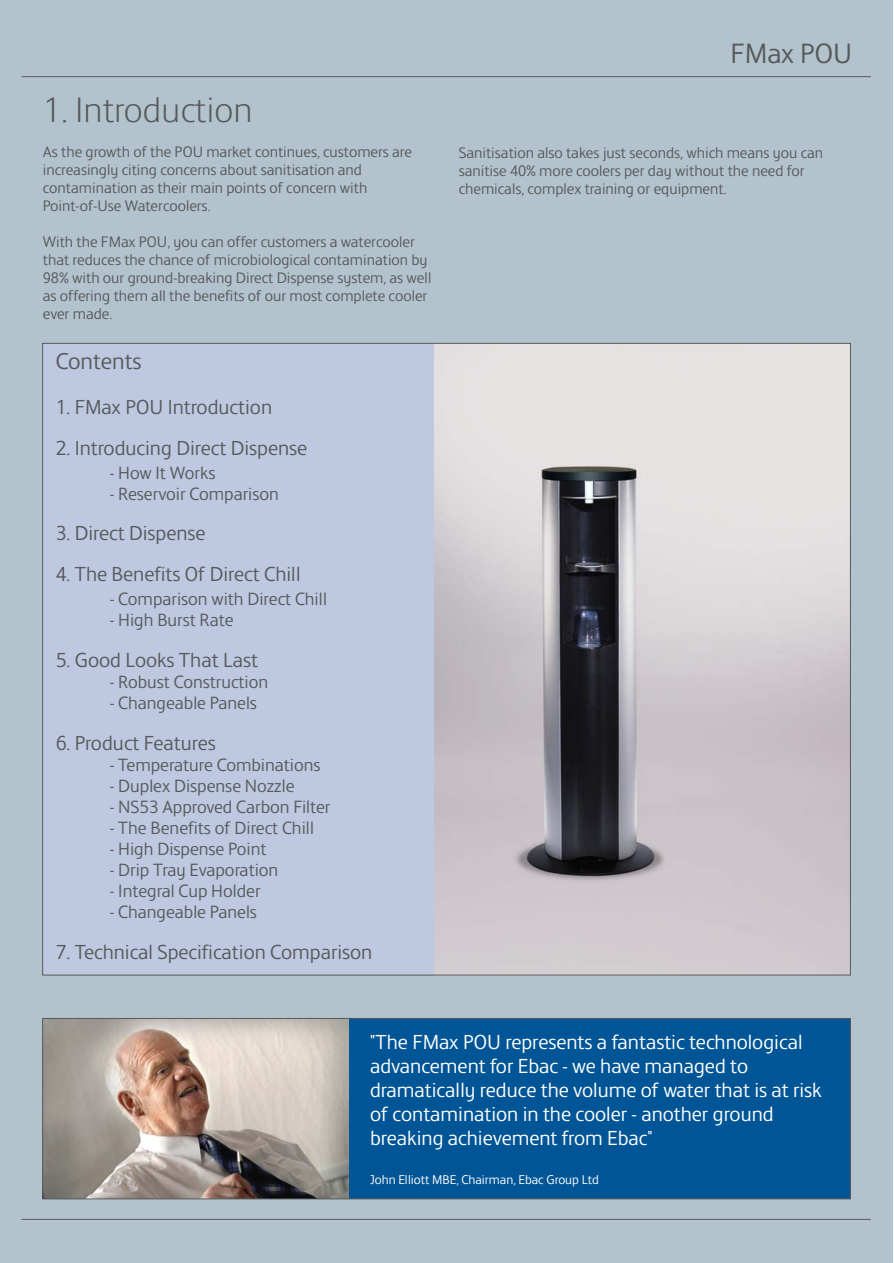
<style>
.page{position:relative;width:894px;height:1263px;background:#fff}
.page>*{position:absolute;margin:0;border:0;box-sizing:border-box;transform-origin:0 0}
.t1{font:300 42px "Post Office Sans";color:#58595b}
.t2{font:33px "Post Office Sans";color:#58595b}
.t3{font:27px "Post Office Sans";color:#58595b}
.t4{font:24px/24px "Post Office Sans";color:#fff}
.t5{font:24px "Post Office Sans";color:#58595b}
.t6{font:21px "Post Office Sans";color:#58595b}
.t7{font:18px/18px "Post Office Sans";color:#58595b}
.t8{font:15px "Post Office Sans";color:#fff}
</style>
<div class="page">
<div style="left:0;top:0;width:893px;height:1263px;background:#b3c3cd"></div>
<hr style="left:21px;top:76px;width:850px;height:1px;background:#58595b">
<hr style="left:21px;top:1219px;width:850px;height:1px;background:#58595b">
<div style="left:43px;top:343px;width:807px;height:632px;background:#bec9e1"></div>
<img style="left:435px;top:345px;width:414px;height:628px">
<div style="left:43px;top:1018px;width:807px;height:181px;background:#005596"></div>
<img style="left:44px;top:1020px;width:304px;height:177px">
<div style="left:42px;top:1018px;width:809px;height:181px;border:1px solid #58595b"></div>
<p class="t1" style="left:43px;top:83px;width:211px">1. Introduction</p>
<p class="t7" style="left:43px;top:144px;width:371px">As the growth of the POU market continues, customers are increasingly citing concerns about sanitisation and contamination as their main points of concern with Point-of-Use Watercoolers.</p>
<p class="t7" style="left:43px;top:234px;width:390px">With the FMax POU, you can offer customers a watercooler that reduces the chance of microbiological contamination by 98% with our ground-breaking Direct Dispense system, as well as offering them all the benefits of our most complete cooler ever made.</p>
<p class="t3" style="left:56px;top:352px;width:87px">Contents</p>
<p class="t5" style="left:56px;top:399px;width:218px">1. FMax POU Introduction</p>
<p class="t5" style="left:56px;top:440px;width:253px">2. Introducing Direct Dispense</p>
<p class="t6" style="left:110px;top:466px;width:107px">- How It Works</p>
<p class="t6" style="left:110px;top:487px;width:171px">- Reservoir Comparison</p>
<p class="t5" style="left:56px;top:526px;width:151px">3. Direct Dispense</p>
<p class="t5" style="left:56px;top:567px;width:246px">4. The Benefits Of Direct Chill</p>
<p class="t6" style="left:110px;top:593px;width:219px">- Comparison with Direct Chill</p>
<p class="t6" style="left:110px;top:614px;width:126px">- High Burst Rate</p>
<p class="t5" style="left:56px;top:652px;width:204px">5. Good Looks That Last</p>
<p class="t6" style="left:110px;top:675px;width:160px">- Robust Construction</p>
<p class="t6" style="left:110px;top:696px;width:149px">- Changeable Panels</p>
<p class="t5" style="left:56px;top:735px;width:162px">6. Product Features</p>
<p class="t6" style="left:110px;top:758px;width:212px">- Temperature Combinations</p>
<p class="t6" style="left:110px;top:779px;width:186px">- Duplex Dispense Nozzle</p>
<p class="t6" style="left:110px;top:800px;width:222px">- NS53 Approved Carbon Filter</p>
<p class="t6" style="left:110px;top:821px;width:206px">- The Benefits of Direct Chill</p>
<p class="t6" style="left:110px;top:842px;width:158px">- High Dispense Point</p>
<p class="t6" style="left:110px;top:863px;width:170px">- Drip Tray Evaporation</p>
<p class="t6" style="left:110px;top:884px;width:152px">- Integral Cup Holder</p>
<p class="t6" style="left:110px;top:905px;width:149px">- Changeable Panels</p>
<p class="t5" style="left:56px;top:944px;width:318px">7. Technical Specification Comparison</p>
<p class="t2" style="left:730px;top:44px;width:123px">FMax POU</p>
<p class="t7" style="left:459px;top:145px;width:366px">Sanitisation also takes just seconds, which means you can sanitise 40% more coolers per day without the need for chemicals, complex training or equipment.</p>
<p class="t4" style="left:370px;top:1032px;width:453px">"The FMax POU represents a fantastic technological advancement for Ebac - we have managed to dramatically reduce the volume of water that is at risk of contamination in the cooler - another ground breaking achievement from Ebac"</p>
<p class="t8" style="left:370px;top:1175px;width:230px">John Elliott MBE, Chairman, Ebac Group Ltd</p>
</div>
